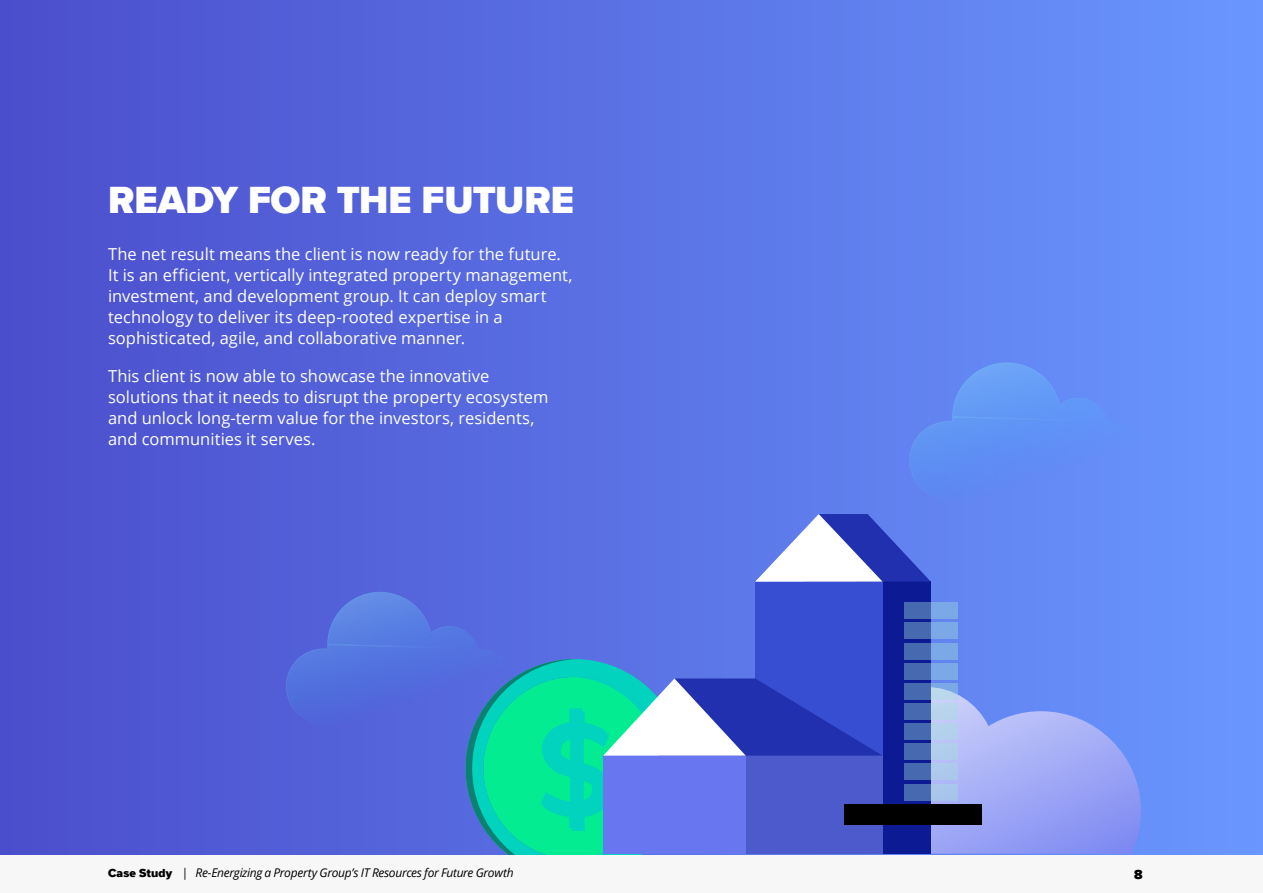
<style>
.page{position:relative;width:1263px;height:893px;background:#fff}
.page>*{position:absolute;margin:0;border:0;box-sizing:border-box;transform-origin:0 0}
.body_main_copy{font:900 39px "Proxima Nova";letter-spacing:-.005em;color:#fff}
.BODY{font:16.5px/21px "Open Sans";color:#fff}
.t1{font:900 13.5px "Proxima Nova";color:#000}
.t2{font:italic 12px "Open Sans";letter-spacing:-.025em;color:#000}
.s1{font-family:"Proxima Nova";font-weight:900;font-style:normal}
</style>
<div class="page">
<div style="left:0;top:854px;width:1263px;height:39px;background:#f7f7f7"></div>
<div style="left:0;top:0;width:1263px;height:854px;background:linear-gradient(to right,#4b4ecb,#6997fe)"></div>
<svg style="left:909px;top:362px;width:240px;height:137px;background:#628ff5"></svg>
<svg style="left:931px;top:687px;width:210px;height:167px;background:#92a1f5"></svg>
<div style="left:856px;top:582px;width:75px;height:272px;background:#0c1b94"></div>
<div style="left:755px;top:582px;width:127px;height:174px;background:#374ed3"></div>
<svg style="left:755px;top:514px;width:176px;height:68px"></svg>
<svg style="left:286px;top:592px;width:596px;height:262px;background:#487dd1"></svg>
<div style="left:844px;top:805px;width:137px;height:20px;background:#000"></div>
<svg style="left:904px;top:603px;width:53px;height:16px"></svg>
<svg style="left:904px;top:623px;width:53px;height:16px"></svg>
<svg style="left:904px;top:643px;width:53px;height:16px"></svg>
<svg style="left:904px;top:764px;width:53px;height:16px"></svg>
<svg style="left:904px;top:744px;width:53px;height:16px"></svg>
<svg style="left:904px;top:784px;width:53px;height:16px"></svg>
<svg style="left:904px;top:663px;width:53px;height:16px"></svg>
<svg style="left:904px;top:683px;width:53px;height:16px"></svg>
<svg style="left:904px;top:724px;width:53px;height:16px"></svg>
<svg style="left:904px;top:703px;width:53px;height:16px"></svg>
<p class="body_main_copy" style="left:108px;top:171px;width:467px">READY FOR THE FUTURE</p>
<p class="BODY" style="left:108px;top:243px;width:466px">The net result means the client is now ready for the future.<br>It is an efficient, vertically integrated property management, investment, and development group. It can deploy smart technology to deliver its deep-rooted expertise in a sophisticated, agile, and collaborative manner.</p>
<p class="BODY" style="left:108px;top:365px;width:442px">This client is now able to showcase the innovative solutions that it needs to disrupt the property ecosystem and unlock long-term value for the investors, residents, and communities it serves.</p>
<p class="t2" style="left:108px;top:864px;width:407px"><span class="s1">Case Study</span> | Re-Energizing a Property Group’s IT Resources for Future Growth</p>
<p class="t1" style="left:1134px;top:864px;width:10px">8</p>
</div>
